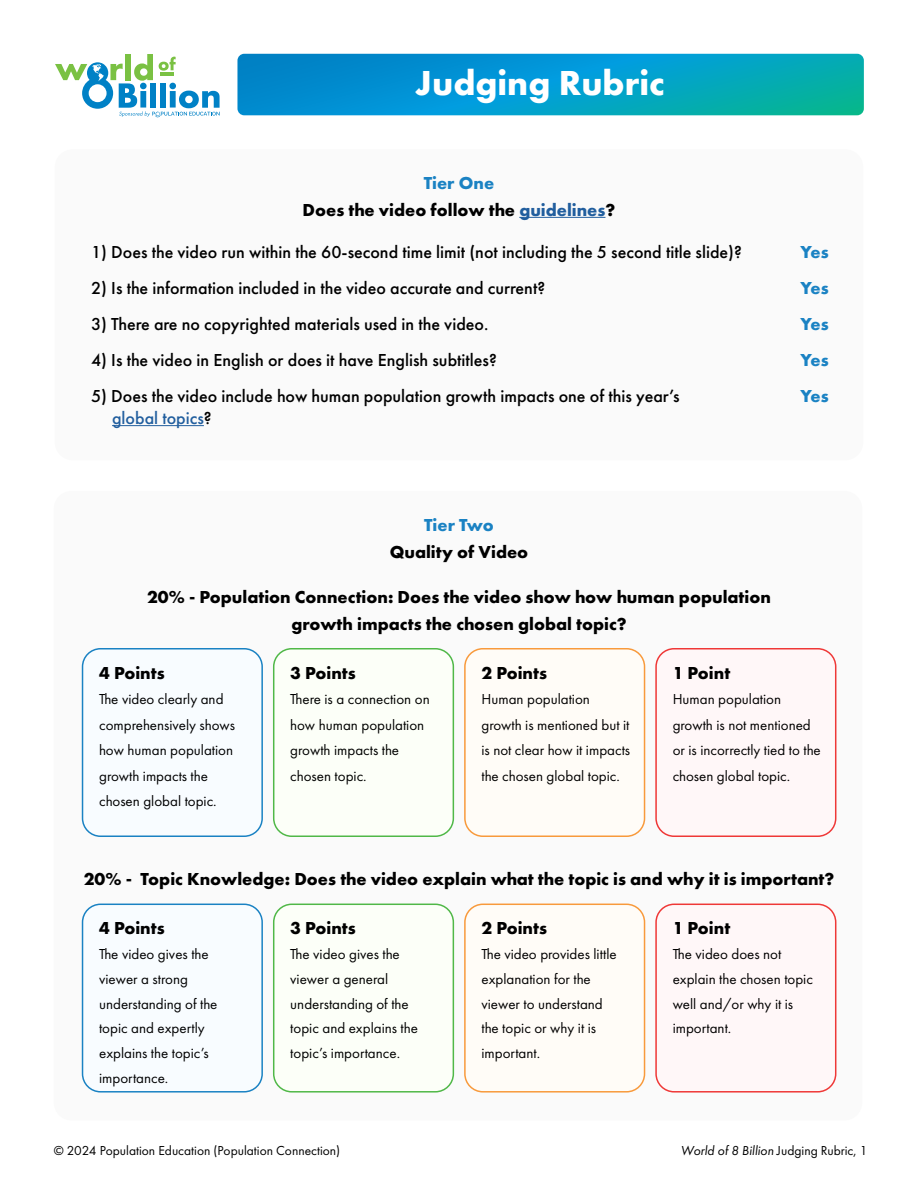
<style>
.page{position:relative;width:918px;height:1188px;background:#fff}
.page>*{position:absolute;margin:0;border:0;box-sizing:border-box;transform-origin:0 0}
.t1{font:700 36px "Futura PT";color:#fff}
.t2{font:500 18px/21.6px "Futura PT";color:#000}
.t3{font:700 18px/27px "Futura PT";color:#000;text-align:center}
.t4{font:700 18px/36px "Futura PT";color:#1a82c3;text-align:justify}
.t5{font:15px/24.8px "Futura PT";color:#000}
.t6{font:13.5px "Futura PT";color:#000}
.t7{font:italic 13.5px "Futura PT";color:#000}
.s1{color:#1a82c3}
.s2{color:#215e9e}
.s3{font-style:normal}
</style>
<div class="page">
<svg style="left:237px;top:54px;width:627px;height:61px;background:#029cc7"></svg>
<svg style="left:55px;top:54px;width:165px;height:63px"></svg>
<div style="left:55px;top:149px;width:808px;height:311px;background:#fafafa;border-radius:18px"></div>
<hr style="left:519px;top:217px;width:86px;height:1px;background:#215e9e">
<hr style="left:112px;top:425px;width:92px;height:1px;background:#215e9e">
<div style="left:54px;top:491px;width:808px;height:629px;background:#fafafa;border-radius:18px"></div>
<div style="left:83px;top:649px;width:179px;height:187px;background:#f8fcff;border-radius:18px"></div>
<div style="left:82px;top:648px;width:181px;height:189px;border:2px solid #1a82c3;border-radius:18px"></div>
<div style="left:274px;top:649px;width:179px;height:187px;background:#fcfff8;border-radius:18px"></div>
<div style="left:273px;top:648px;width:181px;height:189px;border:2px solid #50b848;border-radius:18px"></div>
<div style="left:465px;top:649px;width:180px;height:187px;background:#fffcf7;border-radius:18px"></div>
<div style="left:464px;top:648px;width:181px;height:189px;border:2px solid #f89a3c;border-radius:18px"></div>
<div style="left:656px;top:649px;width:180px;height:187px;background:#fff7f8;border-radius:18px"></div>
<div style="left:655px;top:648px;width:181px;height:189px;border:2px solid #ef3837;border-radius:18px"></div>
<div style="left:83px;top:904px;width:179px;height:188px;background:#f8fcff;border-radius:18px"></div>
<div style="left:82px;top:904px;width:181px;height:189px;border:2px solid #1a82c3;border-radius:18px"></div>
<div style="left:274px;top:904px;width:179px;height:188px;background:#fcfff8;border-radius:18px"></div>
<div style="left:273px;top:904px;width:181px;height:189px;border:2px solid #50b848;border-radius:18px"></div>
<div style="left:465px;top:904px;width:180px;height:188px;background:#fffcf7;border-radius:18px"></div>
<div style="left:464px;top:904px;width:181px;height:189px;border:2px solid #f89a3c;border-radius:18px"></div>
<div style="left:656px;top:904px;width:180px;height:188px;background:#fff7f8;border-radius:18px"></div>
<div style="left:655px;top:904px;width:181px;height:189px;border:2px solid #ef3837;border-radius:18px"></div>
<h1 class="t1" style="left:415px;top:60px;width:251px">Judging Rubric</h1>
<p class="t3" style="left:303px;top:169px;width:314px"><span class="s1">Tier One<br></span>Does the video follow the <span class="s2">guidelines</span>?</p>
<p class="t2" style="left:91px;top:241px;width:652px">1) Does the video run within the 60-second time limit (not including the 5 second title slide)?</p>
<p class="t2" style="left:91px;top:277px;width:456px">2) Is the information included in the video accurate and current?</p>
<p class="t2" style="left:91px;top:313px;width:399px">3) There are no copyrighted materials used in the video.</p>
<p class="t2" style="left:91px;top:349px;width:407px">4) Is the video in English or does it have English subtitles?</p>
<p class="t2" style="left:112px;top:385px;width:569px;text-indent:-21px">5) Does the video include how human population growth impacts one of this year’s <span class="s2">global topics</span>?</p>
<p class="t4" style="left:801px;top:234px;width:30px">Yes Yes Yes Yes Yes</p>
<p class="t4" style="left:424px;top:506px;width:71px">Tier Two</p>
<p class="t3" style="left:390px;top:538px;width:140px">Quality of Video</p>
<p class="t3" style="left:147px;top:583px;width:625px">20% - Population Connection: Does the video show how human population growth impacts the chosen global topic?</p>
<p class="t3" style="left:99px;top:659px;width:67px">4 Points</p>
<p class="t5" style="left:99px;top:686px;width:138px;line-height:25.5px">The video clearly and comprehensively shows how human population growth impacts the chosen global topic.</p>
<p class="t3" style="left:290px;top:659px;width:67px">3 Points</p>
<p class="t5" style="left:290px;top:686px;width:141px;line-height:25.5px">There is a connection on how human population growth impacts the chosen topic.</p>
<p class="t3" style="left:481px;top:659px;width:67px">2 Points</p>
<p class="t5" style="left:481px;top:686px;width:150px;line-height:25.5px">Human population growth is mentioned but it is not clear how it impacts the chosen global topic.</p>
<p class="t3" style="left:673px;top:659px;width:59px">1 Point</p>
<p class="t5" style="left:673px;top:686px;width:150px;line-height:25.5px">Human population growth is not mentioned or is incorrectly tied to the chosen global topic.</p>
<p class="t3" style="left:84px;top:866px;width:752px">20% - Topic Knowledge: Does the video explain what the topic is and why it is important?</p>
<p class="t3" style="left:99px;top:914px;width:67px">4 Points</p>
<p class="t5" style="left:99px;top:942px;width:120px">The video gives the viewer a strong understanding of the topic and expertly explains the topic’s importance.</p>
<p class="t3" style="left:290px;top:914px;width:67px">3 Points</p>
<p class="t5" style="left:290px;top:942px;width:129px">The video gives the viewer a general understanding of the topic and explains the topic’s importance.</p>
<p class="t3" style="left:481px;top:914px;width:67px">2 Points</p>
<p class="t5" style="left:481px;top:942px;width:137px">The video provides little explanation for the viewer to understand the topic or why it is important.</p>
<p class="t3" style="left:673px;top:914px;width:59px">1 Point</p>
<p class="t5" style="left:673px;top:942px;width:142px">The video does not explain the chosen topic well and/or why it is important.</p>
<p class="t6" style="left:54px;top:1143px;width:288px">© 2024 Population Education (Population Connection)</p>
<p class="t7" style="left:681px;top:1143px;width:188px">World of 8 Billion <span class="s3">Judging Rubric, 1</span></p>
</div>
